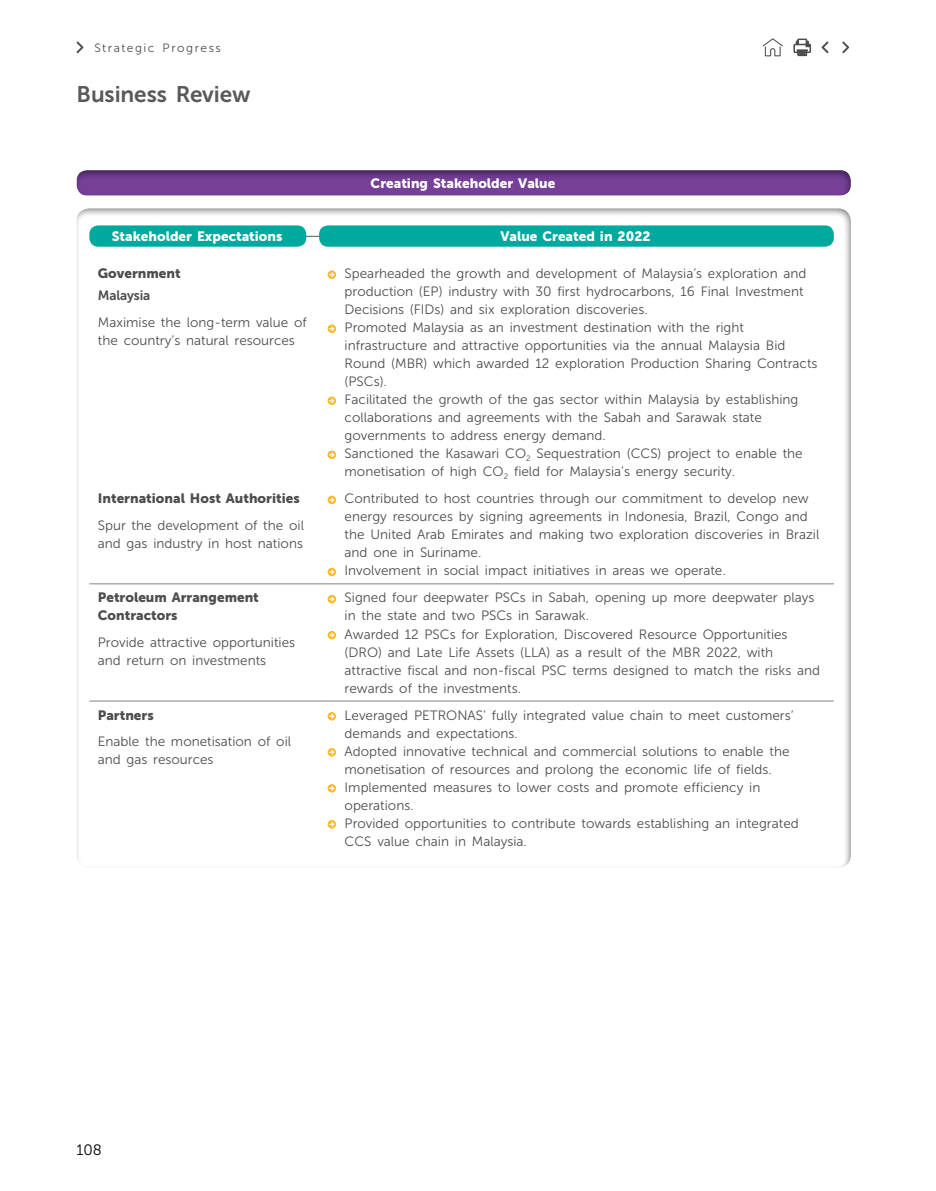
<style>
.page{position:relative;width:936px;height:1191px;background:#fff}
.page>*{position:absolute;margin:0;border:0;box-sizing:border-box;transform-origin:0 0}
.t1{font:22.5px "Museo Sans 700";letter-spacing:-.005em;color:#58595b}
.t2{font:15px "Museo Sans 300";color:#000}
.t3{font:13.5px/18px "Museo Sans 300";color:#4d4d4f}
.t4{font:13.5px/18px "Museo Sans 900";color:#4d4d4f}
.t5{font:13.5px "Museo Sans 900";color:#fff}
.t6{font:13.5px "Museo Sans 700";letter-spacing:-.01em;color:#4d4d4f}
.t7{font:12px "Museo Sans 300";letter-spacing:.13em;color:#4d4d4f}
</style>
<div class="page">
<div style="left:64px;top:159px;width:798px;height:37px;background:#000;opacity:.5"></div>
<div style="left:156px;top:224px;width:324px;height:14px;background:#000;opacity:.5"></div>
<div style="left:89px;top:225px;width:217px;height:22px;background:#00a99d;border-radius:9px"></div>
<div style="left:319px;top:225px;width:514px;height:22px;background:#00a99d;border-radius:9px"></div>
<hr style="left:89px;top:583px;width:230px;height:1px;background:#808285">
<hr style="left:319px;top:583px;width:514px;height:1px;background:#808285">
<hr style="left:89px;top:701px;width:230px;height:1px;background:#808285">
<hr style="left:319px;top:701px;width:514px;height:1px;background:#808285">
<svg style="left:327px;top:270px;width:9px;height:9px"></svg>
<svg style="left:327px;top:324px;width:9px;height:9px"></svg>
<svg style="left:327px;top:396px;width:9px;height:9px"></svg>
<svg style="left:327px;top:450px;width:9px;height:9px"></svg>
<svg style="left:327px;top:496px;width:9px;height:8px"></svg>
<svg style="left:327px;top:568px;width:9px;height:8px"></svg>
<svg style="left:327px;top:595px;width:9px;height:8px"></svg>
<svg style="left:327px;top:631px;width:9px;height:8px"></svg>
<svg style="left:327px;top:712px;width:9px;height:8px"></svg>
<svg style="left:327px;top:748px;width:9px;height:8px"></svg>
<svg style="left:327px;top:784px;width:9px;height:8px"></svg>
<svg style="left:327px;top:820px;width:9px;height:8px"></svg>
<svg style="left:76px;top:41px;width:7px;height:12px"></svg>
<svg style="left:762px;top:38px;width:20px;height:18px"></svg>
<svg style="left:842px;top:41px;width:7px;height:12px"></svg>
<svg style="left:821px;top:41px;width:7px;height:12px"></svg>
<svg style="left:793px;top:39px;width:17px;height:17px"></svg>
<p class="t7" style="left:94px;top:41px;width:128px">Strategic Progress</p>
<h1 class="t1" style="left:77px;top:82px;width:175px">Business Review</h1>
<p class="t5" style="left:370px;top:176px;width:186px">Creating Stakeholder Value</p>
<p class="t5" style="left:112px;top:229px;width:172px">Stakeholder Expectations</p>
<p class="t5" style="left:500px;top:229px;width:152px">Value Created in 2022</p>
<p class="t4" style="left:98px;top:264px;width:84px">Government</p>
<p class="t6" style="left:98px;top:288px;width:54px">Malaysia</p>
<p class="t3" style="left:98px;top:313px;width:210px">Maximise the long-term value of the country’s natural resources</p>
<p class="t3" style="left:344px;top:264px;width:474px">Spearheaded the growth and development of Malaysia’s exploration and production (EP) industry with 30 first hydrocarbons, 16 Final Investment Decisions (FIDs) and six exploration discoveries.<br>Promoted Malaysia as an investment destination with the right infrastructure and attractive opportunities via the annual Malaysia Bid Round (MBR) which awarded 12 exploration Production Sharing Contracts (PSCs).<br>Facilitated the growth of the gas sector within Malaysia by establishing collaborations and agreements with the Sabah and Sarawak state governments to address energy demand.<br>Sanctioned the Kasawari CO<sub>2</sub> Sequestration (CCS) project to enable the monetisation of high CO<sub>2</sub> field for Malaysia’s energy security.</p>
<p class="t4" style="left:98px;top:489px;width:203px">International Host Authorities</p>
<p class="t3" style="left:98px;top:516px;width:208px">Spur the development of the oil and gas industry in host nations</p>
<p class="t3" style="left:344px;top:490px;width:476px">Contributed to host countries through our commitment to develop new energy resources by signing agreements in Indonesia, Brazil, Congo and the United Arab Emirates and making two exploration discoveries in Brazil and one in Suriname.<br>Involvement in social impact initiatives in areas we operate.</p>
<p class="t4" style="left:98px;top:588px;width:162px">Petroleum Arrangement<br>Contractors</p>
<p class="t3" style="left:98px;top:633px;width:199px">Provide attractive opportunities and return on investments</p>
<p class="t3" style="left:344px;top:589px;width:477px">Signed four deepwater PSCs in Sabah, opening up more deepwater plays in the state and two PSCs in Sarawak.<br>Awarded 12 PSCs for Exploration, Discovered Resource Opportunities (DRO) and Late Life Assets (LLA) as a result of the MBR 2022, with attractive fiscal and non-fiscal PSC terms designed to match the risks and rewards of the investments.</p>
<p class="t4" style="left:98px;top:706px;width:57px">Partners</p>
<p class="t3" style="left:98px;top:732px;width:195px">Enable the monetisation of oil and gas resources</p>
<p class="t3" style="left:344px;top:706px;width:455px">Leveraged PETRONAS’ fully integrated value chain to meet customers’ demands and expectations.<br>Adopted innovative technical and commercial solutions to enable the monetisation of resources and prolong the economic life of fields.<br>Implemented measures to lower costs and promote efficiency in operations.<br>Provided opportunities to contribute towards establishing an integrated CCS value chain in Malaysia.</p>
<p class="t2" style="left:77px;top:1142px;width:27px">108</p>
</div>
